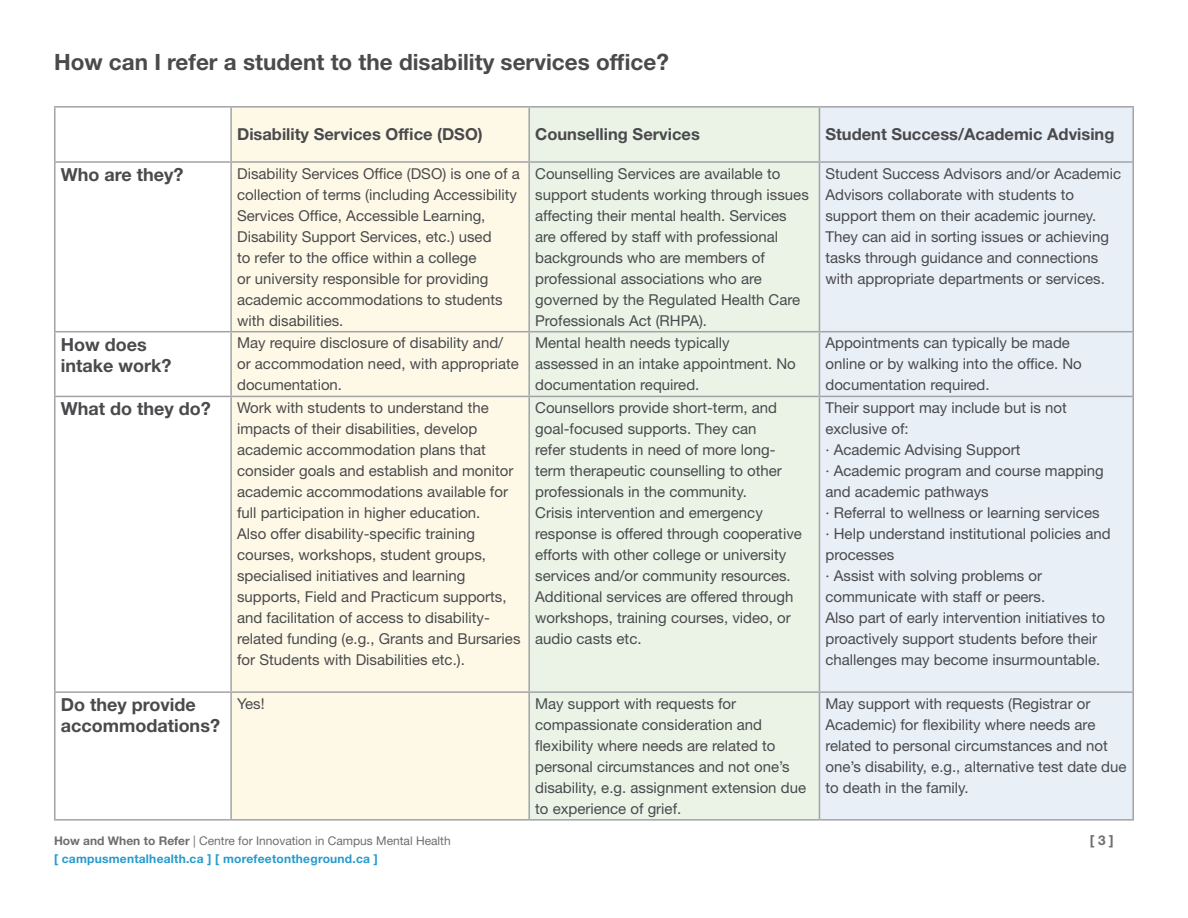
<style>
.page{position:relative;width:1188px;height:918px;background:#fff}
.page>*{position:absolute;margin:0;border:0;box-sizing:border-box;transform-origin:0 0}
.Heading_3{font:700 22.5px "Helvetica Neue LT Std";color:#4a4a4d}
.Body_Text{font:700 18px/21px "Helvetica Neue LT Std";color:#4a4a4d}
.Body_Text-2{font:700 16.5px "Helvetica Neue LT Std";color:#4a4a4d}
.Body_Text-3{font:15px/21px "Helvetica Neue LT Std";color:#4a4a4d}
.t1{font:700 13.5px "Helvetica Neue LT Std";color:#6d6e71}
.t2{font:12px "Helvetica Neue LT Std";color:#6d6e71}
.t3{font:700 12px "Helvetica Neue LT Std";letter-spacing:.02em;color:#269acd}
.s1{font-weight:700}
</style>
<div class="page">
<div style="left:232px;top:108px;width:296px;height:711px;background:#fef9e7"></div>
<div style="left:530px;top:108px;width:289px;height:711px;background:#ebf3e7"></div>
<div style="left:820px;top:108px;width:312px;height:711px;background:#e8eff7"></div>
<hr style="left:528px;top:163px;width:2px;height:168px;background:#a1a3a6">
<hr style="left:819px;top:163px;width:1px;height:168px;background:#a1a3a6">
<hr style="left:1132px;top:163px;width:2px;height:168px;background:#a1a3a6">
<hr style="left:231px;top:331px;width:298px;height:1px;background:#a1a3a6">
<hr style="left:529px;top:331px;width:290px;height:1px;background:#a1a3a6">
<hr style="left:528px;top:332px;width:2px;height:64px;background:#a1a3a6">
<hr style="left:819px;top:331px;width:315px;height:1px;background:#a1a3a6">
<hr style="left:819px;top:332px;width:1px;height:64px;background:#a1a3a6">
<hr style="left:1132px;top:332px;width:2px;height:64px;background:#a1a3a6">
<hr style="left:231px;top:396px;width:298px;height:1px;background:#a1a3a6">
<hr style="left:529px;top:396px;width:290px;height:1px;background:#a1a3a6">
<hr style="left:528px;top:397px;width:2px;height:294px;background:#a1a3a6">
<hr style="left:819px;top:396px;width:315px;height:1px;background:#a1a3a6">
<hr style="left:819px;top:397px;width:1px;height:294px;background:#a1a3a6">
<hr style="left:1132px;top:397px;width:2px;height:294px;background:#a1a3a6">
<hr style="left:231px;top:691px;width:298px;height:2px;background:#a1a3a6">
<hr style="left:529px;top:691px;width:290px;height:2px;background:#a1a3a6">
<hr style="left:528px;top:693px;width:2px;height:126px;background:#a1a3a6">
<hr style="left:819px;top:691px;width:315px;height:2px;background:#a1a3a6">
<hr style="left:819px;top:693px;width:1px;height:126px;background:#a1a3a6">
<hr style="left:1132px;top:693px;width:2px;height:126px;background:#a1a3a6">
<hr style="left:231px;top:819px;width:298px;height:2px;background:#a1a3a6">
<hr style="left:529px;top:819px;width:290px;height:2px;background:#a1a3a6">
<hr style="left:819px;top:819px;width:315px;height:2px;background:#a1a3a6">
<hr style="left:54px;top:163px;width:2px;height:168px;background:#a1a3a6">
<hr style="left:230px;top:163px;width:2px;height:168px;background:#a1a3a6">
<hr style="left:54px;top:331px;width:177px;height:1px;background:#a1a3a6">
<hr style="left:54px;top:332px;width:2px;height:64px;background:#a1a3a6">
<hr style="left:230px;top:332px;width:2px;height:64px;background:#a1a3a6">
<hr style="left:54px;top:396px;width:177px;height:1px;background:#a1a3a6">
<hr style="left:54px;top:397px;width:2px;height:294px;background:#a1a3a6">
<hr style="left:230px;top:397px;width:2px;height:294px;background:#a1a3a6">
<hr style="left:54px;top:691px;width:177px;height:2px;background:#a1a3a6">
<hr style="left:54px;top:693px;width:2px;height:126px;background:#a1a3a6">
<hr style="left:230px;top:693px;width:2px;height:126px;background:#a1a3a6">
<hr style="left:54px;top:819px;width:177px;height:2px;background:#a1a3a6">
<hr style="left:54px;top:106px;width:177px;height:2px;background:#a1a3a6">
<hr style="left:54px;top:108px;width:2px;height:53px;background:#a1a3a6">
<hr style="left:231px;top:106px;width:298px;height:2px;background:#a1a3a6">
<hr style="left:230px;top:108px;width:2px;height:53px;background:#a1a3a6">
<hr style="left:529px;top:106px;width:290px;height:2px;background:#a1a3a6">
<hr style="left:528px;top:108px;width:2px;height:53px;background:#a1a3a6">
<hr style="left:819px;top:106px;width:315px;height:2px;background:#a1a3a6">
<hr style="left:819px;top:108px;width:1px;height:53px;background:#a1a3a6">
<hr style="left:1132px;top:108px;width:2px;height:53px;background:#a1a3a6">
<hr style="left:54px;top:161px;width:177px;height:2px;background:#a1a3a6">
<hr style="left:231px;top:161px;width:298px;height:2px;background:#a1a3a6">
<hr style="left:529px;top:161px;width:290px;height:2px;background:#a1a3a6">
<hr style="left:819px;top:161px;width:315px;height:2px;background:#a1a3a6">
<p class="Heading_3" style="left:54px;top:48px;width:616px">How can I refer a student to the disability services office?</p>
<p class="Body_Text-2" style="left:237px;top:124px;width:247px">Disability Services Office (DSO)</p>
<p class="Body_Text-2" style="left:535px;top:124px;width:166px">Counselling Services</p>
<p class="Body_Text-2" style="left:825px;top:124px;width:291px">Student Success/Academic Advising</p>
<p class="Body_Text" style="left:61px;top:164px;width:124px">Who are they?</p>
<p class="Body_Text-3" style="left:237px;top:163px;width:284px">Disability Services Office (DSO) is one of a collection of terms (including Accessibility Services Office, Accessible Learning, Disability Support Services, etc.) used<br>to refer to the office within a college<br>or university responsible for providing academic accommodations to students with disabilities.</p>
<p class="Body_Text-3" style="left:535px;top:163px;width:275px">Counselling Services are available to support students working through issues affecting their mental health. Services are offered by staff with professional backgrounds who are members of professional associations who are governed by the Regulated Health Care Professionals Act (RHPA).</p>
<p class="Body_Text-3" style="left:825px;top:163px;width:297px">Student Success Advisors and/or Academic Advisors collaborate with students to support them on their academic journey.<br>They can aid in sorting issues or achieving tasks through guidance and connections with appropriate departments or services.</p>
<p class="Body_Text" style="left:61px;top:333px;width:112px">How does intake work?</p>
<p class="Body_Text-3" style="left:237px;top:332px;width:283px">May require disclosure of disability and/ or accommodation need, with appropriate documentation.</p>
<p class="Body_Text-3" style="left:535px;top:332px;width:262px">Mental health needs typically assessed in an intake appointment. No documentation required.</p>
<p class="Body_Text-3" style="left:825px;top:332px;width:258px">Appointments can typically be made online or by walking into the office. No documentation required.</p>
<p class="Body_Text" style="left:61px;top:398px;width:152px">What do they do?</p>
<p class="Body_Text-3" style="left:237px;top:397px;width:278px">Work with students to understand the impacts of their disabilities, develop academic accommodation plans that consider goals and establish and monitor academic accommodations available for full participation in higher education.</p>
<p class="Body_Text-3" style="left:237px;top:523px;width:285px">Also offer disability-specific training courses, workshops, student groups, specialised initiatives and learning supports, Field and Practicum supports, and facilitation of access to disability&shy;related funding (e.g., Grants and Bursaries for Students with Disabilities etc.).</p>
<p class="Body_Text-3" style="left:535px;top:397px;width:248px">Counsellors provide short-term, and goal-focused supports. They can refer students in need of more long&shy;term therapeutic counselling to other professionals in the community.</p>
<p class="Body_Text-3" style="left:535px;top:502px;width:268px">Crisis intervention and emergency response is offered through cooperative efforts with other college or university services and/or community resources.</p>
<p class="Body_Text-3" style="left:535px;top:586px;width:260px">Additional services are offered through workshops, training courses, video, or audio casts etc.</p>
<p class="Body_Text-3" style="left:825px;top:397px;width:243px">Their support may include but is not exclusive of:</p>
<p class="Body_Text-3" style="left:825px;top:439px;width:197px">· Academic Advising Support</p>
<p class="Body_Text-3" style="left:825px;top:460px;width:280px">· Academic program and course mapping and academic pathways</p>
<p class="Body_Text-3" style="left:825px;top:502px;width:276px">· Referral to wellness or learning services</p>
<p class="Body_Text-3" style="left:825px;top:523px;width:287px">· Help understand institutional policies and processes</p>
<p class="Body_Text-3" style="left:825px;top:565px;width:221px">· Assist with solving problems or communicate with staff or peers.</p>
<p class="Body_Text-3" style="left:825px;top:607px;width:281px">Also part of early intervention initiatives to proactively support students before their challenges may become insurmountable.</p>
<p class="Body_Text" style="left:61px;top:694px;width:161px">Do they provide accommodations?</p>
<p class="Body_Text-3" style="left:237px;top:693px;width:29px">Yes!</p>
<p class="Body_Text-3" style="left:535px;top:693px;width:272px">May support with requests for compassionate consideration and flexibility where needs are related to personal circumstances and not one’s disability, e.g. assignment extension due to experience of grief.</p>
<p class="Body_Text-3" style="left:825px;top:693px;width:303px">May support with requests (Registrar or Academic) for flexibility where needs are related to personal circumstances and not one’s disability, e.g., alternative test date due to death in the family.</p>
<p class="t2" style="left:54px;top:834px;width:398px"><span class="s1">How and When to Refer</span> | Centre for Innovation in Campus Mental Health</p>
<p class="t1" style="left:1090px;top:832px;width:26px">[ 3 ]</p>
<p class="t3" style="left:54px;top:852px;width:325px">[ campusmentalhealth.ca ] [ morefeetontheground.ca ]</p>
</div>
